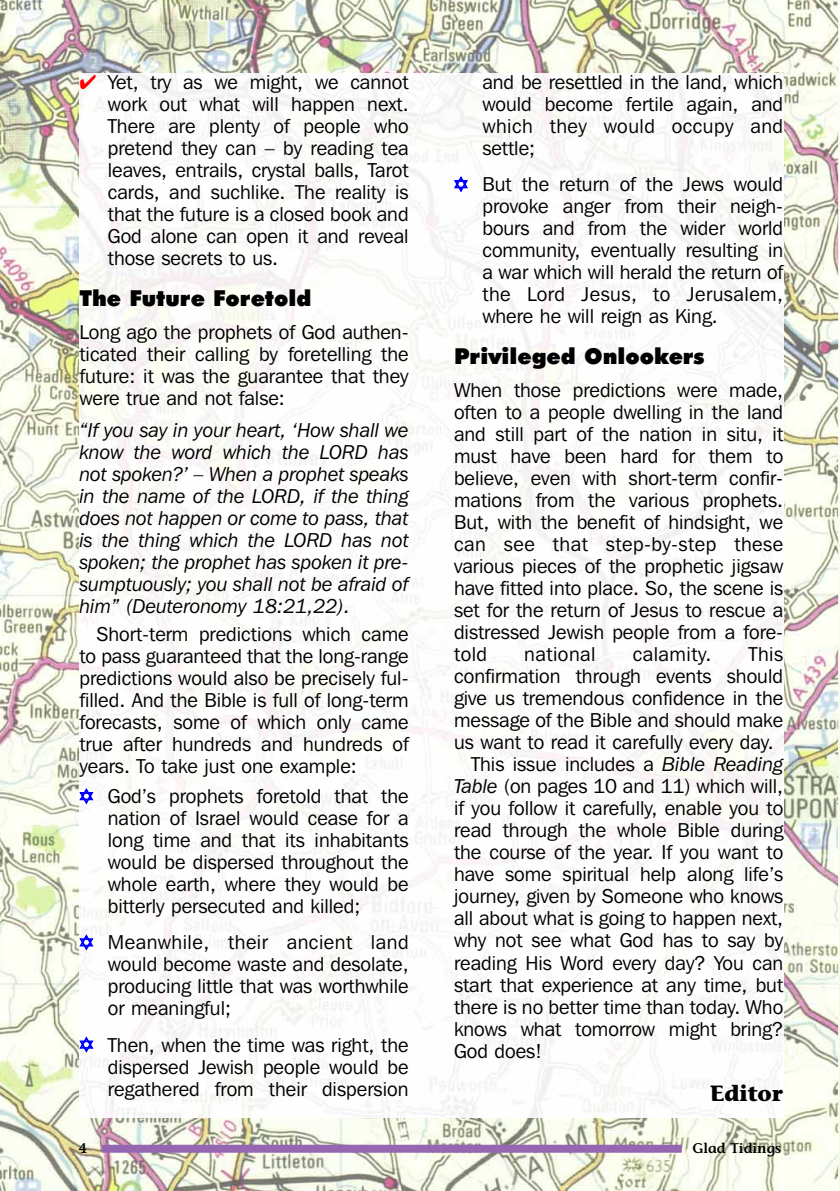
<style>
.page{position:relative;width:840px;height:1191px;background:#fff}
.page>*{position:absolute;margin:0;border:0;box-sizing:border-box;transform-origin:0 0}
.t1{font:900 22px "Futura BT";color:#000}
.t2{font:700 22px "Stone Informal";color:#000}
.t3{font:20px/22px "Franklin Gothic IT Cby BT";color:#000;text-align:justify}
.t4{font:italic 20px/22px "Franklin Gothic IT Cby BT";color:#000;text-align:justify}
.t5{font:20px "Franklin Gothic IT Cby BT";letter-spacing:.025em;color:#000}
.t6{font:600 14px "Stone Informal";color:#000}
.s1{color:#f00}
.s2{color:#00f}
.s3{font-style:italic}
</style>
<div class="page">
<img style="left:0;top:0;width:839px;height:1191px">
<div style="left:102px;top:1144px;width:579px;height:8px;background:#9567b3"></div>
<img style="left:79px;top:74px;width:703px;height:1043px">
<p class="t3" style="left:108px;top:73px;width:302px;text-indent:-28px"><span class="s1">✔</span> Yet, try as we might, we cannot work out what will happen next.<br>There are plenty of people who pretend they can – by reading tea leaves, entrails, crystal balls, Tarot cards, and suchlike. The reality is that the future is a closed book and God alone can open it and reveal those secrets to us.</p>
<p class="t1" style="left:79px;top:289px;width:233px">The Future Foretold</p>
<p class="t3" style="left:79px;top:323px;width:330px">Long ago the prophets of God authen&shy;ticated their calling by foretelling the future: it was the guarantee that they were true and not false:</p>
<p class="t4" style="left:79px;top:421px;width:330px">“If you say in your heart, ‘How shall we know the word which the LORD has not spoken?’ – When a prophet speaks in the name of the LORD, if the thing does not happen or come to pass, that is the thing which the LORD has not spoken; the prophet has spoken it pre&shy;sumptuously; you shall not be afraid of him” (Deuteronomy 18:21,22).</p>
<p class="t3" style="left:79px;top:624px;width:330px;text-indent:17px">Short-term predictions which came to pass guaranteed that the long-range predictions would also be precisely ful&shy;filled. And the Bible is full of long-term forecasts, some of which only came true after hundreds and hundreds of years. To take just one example:</p>
<p class="t3" style="left:108px;top:787px;width:302px;text-indent:-28px"><span class="s2">✡</span> God’s prophets foretold that the nation of Israel would cease for a long time and that its inhabitants would be dispersed throughout the whole earth, where they would be bitterly persecuted and killed;</p>
<p class="t3" style="left:108px;top:933px;width:302px;text-indent:-28px"><span class="s2">✡</span> Meanwhile, their ancient land would become waste and desolate, producing little that was worthwhile or meaningful;</p>
<p class="t3" style="left:108px;top:1035px;width:302px;text-indent:-28px"><span class="s2">✡</span> Then, when the time was right, the dispersed Jewish people would be regathered from their dispersion</p>
<p class="t3" style="left:482px;top:73px;width:302px">and be resettled in the land, which would become fertile again, and which they would occupy and settle;</p>
<p class="t3" style="left:482px;top:175px;width:302px;text-indent:-28px"><span class="s2">✡</span> But the return of the Jews would provoke anger from their neigh&shy;bours and from the wider world community, eventually resulting in a war which will herald the return of the Lord Jesus, to Jerusalem, where he will reign as King.</p>
<p class="t1" style="left:454px;top:348px;width:252px">Privileged Onlookers</p>
<p class="t3" style="left:454px;top:381px;width:330px">When those predictions were made, often to a people dwelling in the land and still part of the nation in situ, it must have been hard for them to believe, even with short-term confir&shy;mations from the various prophets.<br>But, with the benefit of hindsight, we can see that step-by-step these various pieces of the prophetic jigsaw have fitted into place. So, the scene is set for the return of Jesus to rescue a distressed Jewish people from a fore&shy;told</p>
<p class="t5" style="left:524px;top:647px;width:73px">national</p>
<p class="t5" style="left:632px;top:647px;width:80px">calamity.</p>
<p class="t3" style="left:748px;top:645px;width:36px">This</p>
<p class="t3" style="left:454px;top:667px;width:330px">confirmation through events should</p>
<p class="t3" style="left:454px;top:689px;width:330px">give us tremendous confidence in the</p>
<p class="t3" style="left:454px;top:711px;width:330px">message of the Bible and should make</p>
<p class="t3" style="left:454px;top:733px;width:321px">us want to read it carefully every day.</p>
<p class="t3" style="left:471px;top:755px;width:313px">This issue includes a <span class="s3">Bible Reading</span></p>
<p class="t3" style="left:454px;top:777px;width:330px"><span class="s3">Table</span> (on pages 10 and 11) which will,</p>
<p class="t3" style="left:454px;top:799px;width:330px">if you follow it carefully, enable you to</p>
<p class="t3" style="left:454px;top:821px;width:330px">read through the whole Bible during</p>
<p class="t3" style="left:454px;top:843px;width:330px">the course of the year. If you want to</p>
<p class="t3" style="left:454px;top:865px;width:330px">have some spiritual help along life’s</p>
<p class="t3" style="left:454px;top:887px;width:330px">journey, given by Someone who knows</p>
<p class="t3" style="left:454px;top:909px;width:330px">all about what is going to happen next,</p>
<p class="t3" style="left:454px;top:931px;width:330px">why not see what God has to say by</p>
<p class="t3" style="left:454px;top:953px;width:330px">reading His Word every day? You can</p>
<p class="t3" style="left:454px;top:975px;width:330px">start that experience at any time, but</p>
<p class="t3" style="left:454px;top:997px;width:330px">there is no better time than today. Who</p>
<p class="t3" style="left:454px;top:1019px;width:330px">knows what tomorrow might bring?</p>
<p class="t3" style="left:454px;top:1041px;width:89px">God does!</p>
<p class="t2" style="left:709px;top:1084px;width:75px">Editor</p>
<p class="t6" style="left:79px;top:1143px;width:10px">4</p>
<p class="t6" style="left:692px;top:1143px;width:90px">Glad Tidings</p>
</div>
